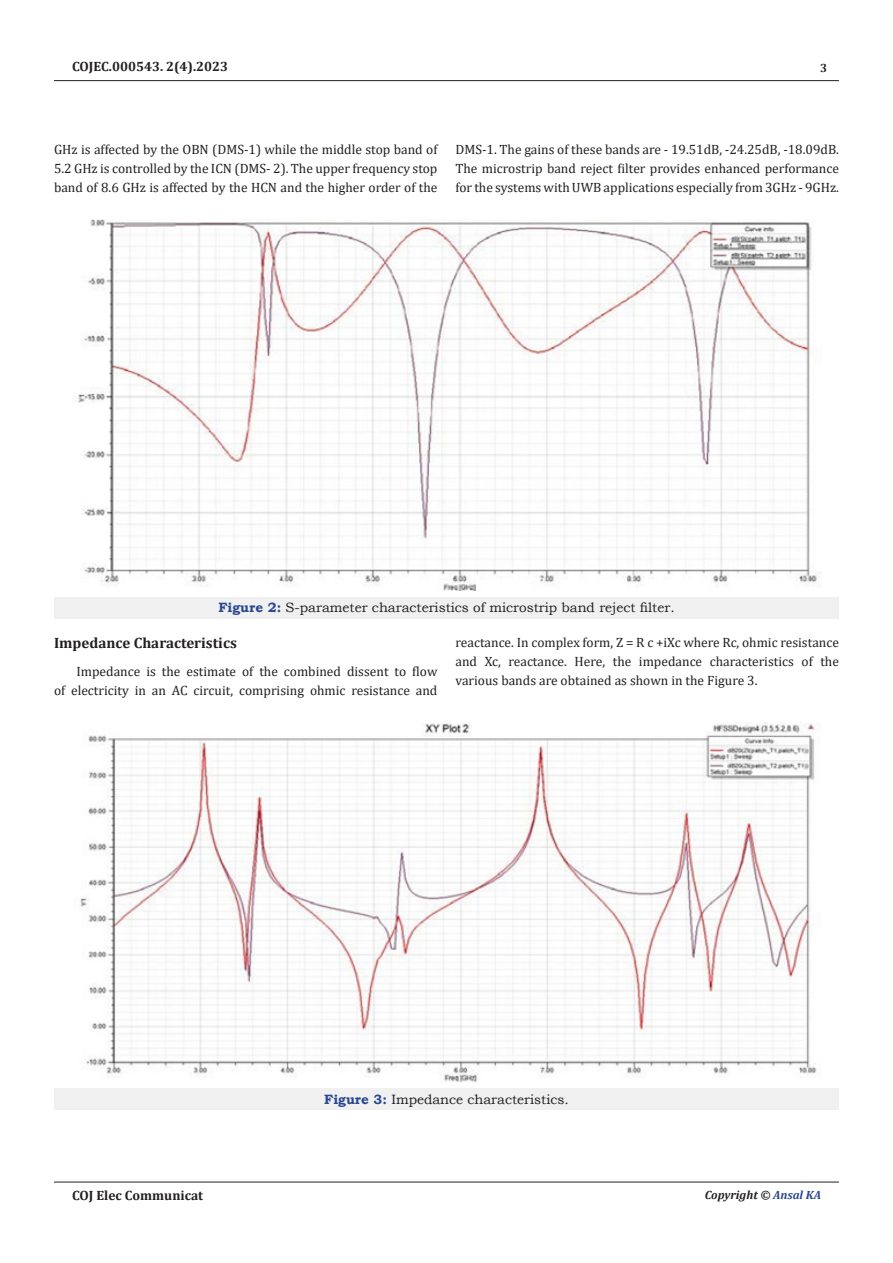
<style>
.page{position:relative;width:893px;height:1263px;background:#fff}
.page>*{position:absolute;margin:0;border:0;box-sizing:border-box;transform-origin:0 0}
.Body_Text{font:700 15px "Cambria";color:#231f20}
.t1{font:13.5px/18.8px "Cambria";color:#231f20;text-align:justify}
.t2{font:13.5px "Bookman Old Style";color:#231f20}
.t3{font:700 13.5px "Cambria";color:#231f20}
.t4{font:italic 700 12px "Cambria";color:#231f20}
.t5{font:700 12px "Cambria";color:#231f20}
.s1{font-weight:700;color:#2a4791}
.s2{color:#2a4791}
</style>
<div class="page">
<hr style="left:54px;top:80px;width:785px;height:1px;background:#231f20">
<hr style="left:54px;top:1182px;width:785px;height:1px;background:#231f20">
<div style="left:54px;top:597px;width:785px;height:21px;background:#f0f0f0"></div>
<img style="left:78px;top:220px;width:741px;height:371px">
<div style="left:54px;top:1088px;width:785px;height:22px;background:#f0f0f0"></div>
<img style="left:80px;top:723px;width:738px;height:359px">
<p class="t3" style="left:72px;top:57px;width:158px">COJEC.000543. 2(4).2023</p>
<p class="t5" style="left:820px;top:60px;width:9px">3</p>
<p class="t1" style="left:54px;top:140px;width:385px">GHz is affected by the OBN (DMS-1) while the middle stop band of 5.2 GHz is controlled by the ICN (DMS- 2). The upper frequency stop band of 8.6 GHz is affected by the HCN and the higher order of the</p>
<p class="t1" style="left:455px;top:140px;width:385px">DMS-1. The gains of these bands are - 19.51dB, -24.25dB, -18.09dB.<br>The microstrip band reject filter provides enhanced performance for the systems with UWB applications especially from 3GHz - 9GHz.</p>
<p class="t2" style="left:218px;top:599px;width:458px"><span class="s1">Figure 2:</span> S-parameter characteristics of microstrip band reject filter.</p>
<p class="Body_Text" style="left:54px;top:633px;width:184px">Impedance Characteristics</p>
<p class="t1" style="left:54px;top:662px;width:385px;text-align:right">Impedance is the estimate of the combined dissent to flow<br>of electricity in an AC circuit, comprising ohmic resistance and</p>
<p class="t1" style="left:455px;top:633px;width:385px">reactance. In complex form, Z = R c +iXc where Rc, ohmic resistance and Xc, reactance. Here, the impedance characteristics of the various bands are obtained as shown in the Figure 3.</p>
<p class="t2" style="left:324px;top:1090px;width:246px"><span class="s1">Figure 3:</span> Impedance characteristics.</p>
<p class="t3" style="left:72px;top:1185px;width:133px">COJ Elec Communicat</p>
<p class="t4" style="left:705px;top:1186px;width:118px">Copyright © <span class="s2">Ansal KA</span></p>
</div>
